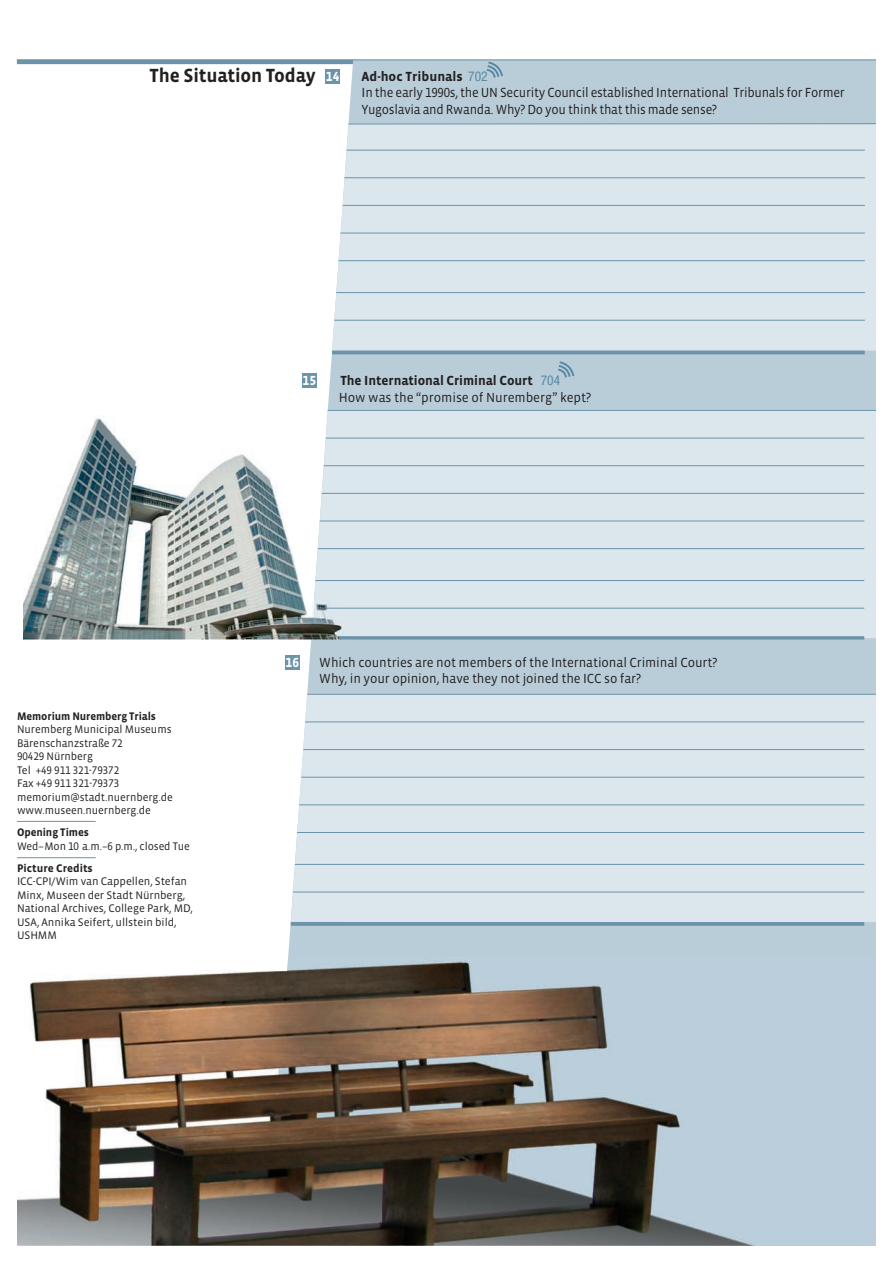
<style>
.page{position:relative;width:893px;height:1263px;background:#fff}
.page>*{position:absolute;margin:0;border:0;box-sizing:border-box;transform-origin:0 0}
.t1{font:700 19.5px "Vista Sans OT";letter-spacing:-.01em;color:#231f20}
.t2{font:13.5px/16.5px "Vista Sans OT";letter-spacing:-.01em;color:#231f20}
.t3{font:700 13.5px "Vista Sans OT";color:#fff}
.t4{font:11.25px/13.5px "Vista Sans OT";letter-spacing:-.005em;color:#231f20}
.t5{font:700 11.25px "Vista Sans OT";letter-spacing:-.005em;color:#231f20}
.s1{font-weight:700}
.s2{font-family:"Helvetica Neue";font-stretch:condensed;color:#5989a4}
</style>
<div class="page">
<hr style="left:17px;top:821px;width:79px;height:1px;background:#6c94a8">
<hr style="left:17px;top:857px;width:79px;height:1px;background:#6c94a8">
<hr style="left:17px;top:60px;width:341px;height:4px;background:#6c94a8">
<svg style="left:267px;top:61px;width:609px;height:896px;fill:#b9cdd9"></svg>
<div style="left:302px;top:373px;width:15px;height:15px;background:#6c94a8"></div>
<div style="left:285px;top:655px;width:15px;height:15px;background:#6c94a8"></div>
<div style="left:311px;top:410px;width:565px;height:228px;background:#dbe6ed"></div>
<hr style="left:326px;top:438px;width:538px;height:1px;background:#6c94a8">
<img style="left:17px;top:957px;width:859px;height:289px">
<hr style="left:328px;top:410px;width:548px;height:1px;background:#6c94a8">
<img style="left:24px;top:416px;width:330px;height:223px">
<hr style="left:324px;top:465px;width:540px;height:1px;background:#6c94a8">
<hr style="left:322px;top:493px;width:542px;height:1px;background:#6c94a8">
<hr style="left:320px;top:521px;width:544px;height:1px;background:#6c94a8">
<hr style="left:318px;top:548px;width:546px;height:1px;background:#6c94a8">
<div style="left:332px;top:124px;width:544px;height:227px;background:#dbe6ed"></div>
<div style="left:325px;top:69px;width:15px;height:14px;background:#6c94a8"></div>
<hr style="left:349px;top:123px;width:527px;height:1px;background:#6c94a8">
<hr style="left:347px;top:150px;width:518px;height:1px;background:#6c94a8">
<hr style="left:332px;top:351px;width:533px;height:3px;background:#6c94a8">
<hr style="left:345px;top:177px;width:520px;height:1px;background:#6c94a8">
<hr style="left:343px;top:205px;width:522px;height:1px;background:#6c94a8">
<hr style="left:341px;top:233px;width:524px;height:1px;background:#6c94a8">
<hr style="left:339px;top:260px;width:526px;height:1px;background:#6c94a8">
<hr style="left:17px;top:60px;width:859px;height:1px;background:#6c94a8">
<div style="left:291px;top:694px;width:585px;height:228px;background:#dbe6ed"></div>
<svg style="left:291px;top:922px;width:573px;height:4px;background:#7097aa"></svg>
<hr style="left:305px;top:721px;width:559px;height:1px;background:#6c94a8">
<hr style="left:303px;top:749px;width:561px;height:1px;background:#6c94a8">
<hr style="left:301px;top:777px;width:563px;height:1px;background:#6c94a8">
<hr style="left:299px;top:804px;width:565px;height:1px;background:#6c94a8">
<hr style="left:297px;top:832px;width:567px;height:1px;background:#6c94a8">
<svg style="left:486px;top:61px;width:17px;height:17px"></svg>
<svg style="left:338px;top:636px;width:526px;height:3px;background:#7298ab"></svg>
<svg style="left:558px;top:361px;width:16px;height:17px"></svg>
<hr style="left:315px;top:580px;width:549px;height:1px;background:#6c94a8">
<hr style="left:326px;top:608px;width:538px;height:1px;background:#6c94a8">
<hr style="left:295px;top:864px;width:569px;height:1px;background:#6c94a8">
<hr style="left:293px;top:892px;width:571px;height:1px;background:#6c94a8">
<hr style="left:336px;top:292px;width:529px;height:1px;background:#6c94a8">
<hr style="left:334px;top:320px;width:531px;height:1px;background:#6c94a8">
<hr style="left:307px;top:694px;width:569px;height:1px;background:#6c94a8">
<h1 class="t1" style="left:150px;top:66px;width:168px">The Situation Today</h1>
<p class="t3" style="left:326px;top:69px;width:15px">14</p>
<p class="t2" style="left:361px;top:68px;width:485px"><span class="s1">Ad-hoc Tribunals</span> <span class="s2">702<br></span>In the early 1990s, the UN Security Council established International Tribunals for Former<br>Yugoslavia and Rwanda. Why? Do you think that this made sense?</p>
<p class="t3" style="left:303px;top:373px;width:15px">15</p>
<p class="t2" style="left:339px;top:373px;width:254px"><span class="s1">The International Criminal Court</span> <span class="s2">704<br></span>How was the “promise of Nuremberg” kept?</p>
<p class="t5" style="left:17px;top:710px;width:140px">Memorium Nuremberg Trials</p>
<p class="t4" style="left:17px;top:723px;width:157px">Nuremberg Municipal Museums<br>Bärenschanzstraße 72<br>90429 Nürnberg<br>Tel +49 911 321-79372<br>Fax +49 911 321-79373 memorium@stadt.nuernberg.de www.museen.nuernberg.de</p>
<p class="t5" style="left:17px;top:827px;width:73px">Opening Times</p>
<p class="t4" style="left:17px;top:839px;width:174px">Wed–Mon 10 a.m.–6 p.m., closed Tue</p>
<p class="t5" style="left:17px;top:862px;width:77px">Picture Credits</p>
<p class="t4" style="left:17px;top:875px;width:177px">ICC-CPI/Wim van Cappellen, Stefan<br>Minx, Museen der Stadt Nürnberg,<br>National Archives, College Park, MD,<br>USA, Annika Seifert, ullstein bild,<br>USHMM</p>
<p class="t3" style="left:286px;top:655px;width:15px">16</p>
<p class="t2" style="left:319px;top:654px;width:399px">Which countries are not members of the International Criminal Court?<br>Why, in your opinion, have they not joined the ICC so far?</p>
</div>
